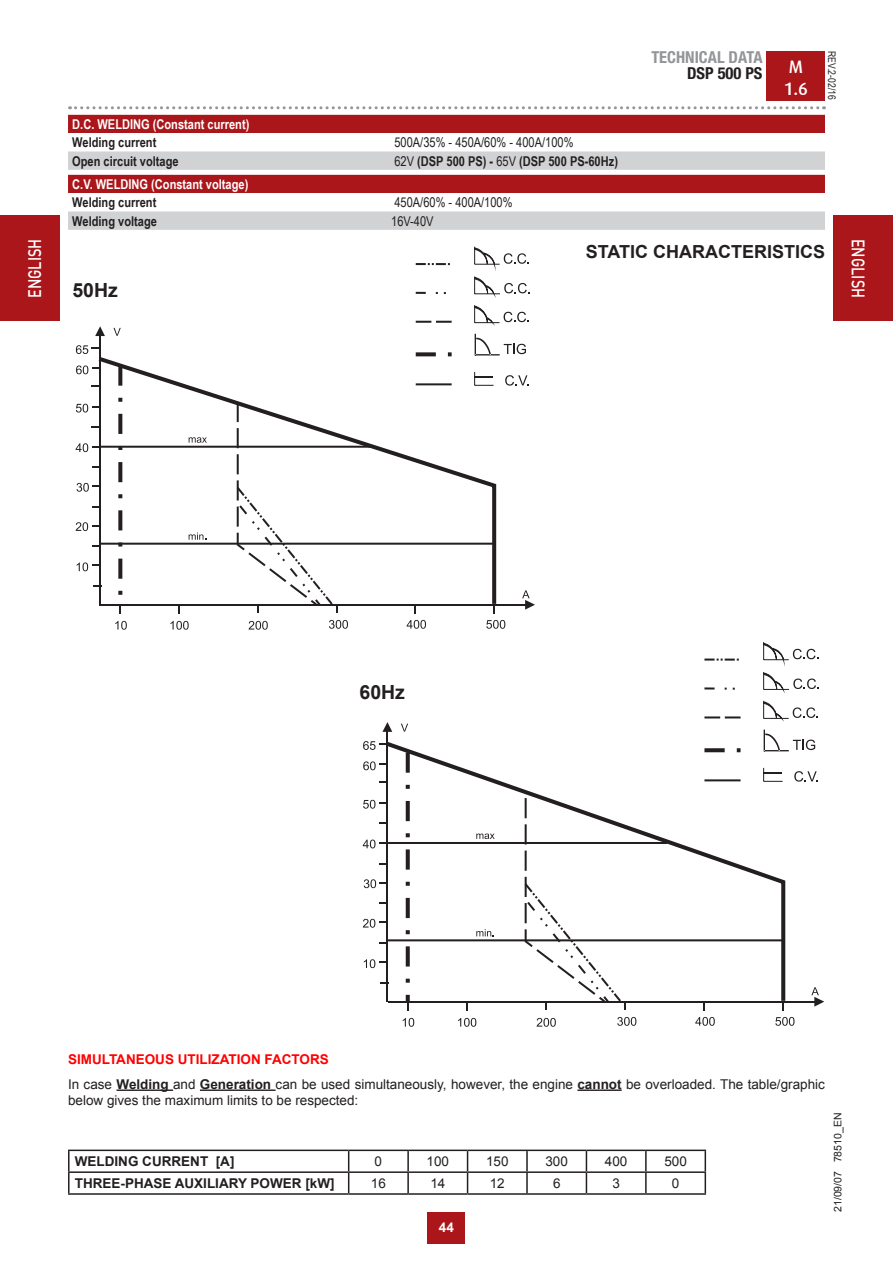
<style>
.page{position:relative;width:893px;height:1263px;background:#fff}
.page>*{position:absolute;margin:0;border:0;box-sizing:border-box;transform-origin:0 0}
._1Body1{font:700 19.5px "Arial";color:#231f20}
.t1{font:700 18px "Arial";color:#231f20}
.t2{font:500 18px "DIN Pro";color:#fff;scale:.8 1}
.t3{font:500 18px "Dax";color:#fff}
.t4{font:700 condensed 16.5px "Helvetica Neue LTW1 G";color:#939598}
.t5{font:700 condensed 16.5px "Helvetica Neue LTW1 G";color:#231f20}
.t6{font:13.5px/16.2px "Arial";color:#231f20}
._1SpeziNa{font:700 13.5px "Arial Narrow";color:#231f20}
._1SpeziNaLo{font:700 13.5px "Arial Narrow";color:#fff}
._1SpeziNa-2{font:13.5px "Arial Narrow";color:#231f20}
.t7{font:700 13.5px "Arial";color:#231f20}
.t8{font:700 13.5px "Arial";color:#f00}
.t9{font:700 13.5px "Arial";color:#fff}
.t10{font:10.5px "Arial";color:#231f20}
._1Head-ID{font:10.5px "Arial Narrow";color:#231f20}
.s1{font-weight:400}
.s2{font-weight:700}
</style>
<div class="page">
<div style="left:767px;top:51px;width:58px;height:50px;background:#ab161a"></div>
<svg style="left:70px;top:106px;width:750px;height:3px"></svg>
<div style="left:428px;top:1212px;width:37px;height:31px;background:#ab161a"></div>
<div style="left:0;top:216px;width:60px;height:105px;background:#ab161a"></div>
<div style="left:833px;top:216px;width:60px;height:105px;background:#ab161a"></div>
<div style="left:68px;top:115px;width:757px;height:18px;background:#ab161a"></div>
<svg style="left:68px;top:151px;width:757px;height:42px;background:#c68689"></svg>
<div style="left:68px;top:211px;width:757px;height:19px;background:#d1d2d4"></div>
<hr style="left:99px;top:336px;width:2px;height:269px;background:#231f20">
<svg style="left:95px;top:326px;width:10px;height:10px"></svg>
<svg style="left:170px;top:621px;width:19px;height:9px"></svg>
<svg style="left:249px;top:621px;width:19px;height:9px"></svg>
<svg style="left:329px;top:620px;width:19px;height:9px"></svg>
<svg style="left:407px;top:620px;width:19px;height:9px"></svg>
<svg style="left:113px;top:328px;width:8px;height:8px"></svg>
<svg style="left:77px;top:562px;width:17px;height:9px"></svg>
<svg style="left:76px;top:522px;width:18px;height:9px"></svg>
<svg style="left:77px;top:483px;width:17px;height:9px"></svg>
<svg style="left:76px;top:443px;width:18px;height:9px"></svg>
<svg style="left:76px;top:404px;width:18px;height:8px"></svg>
<svg style="left:76px;top:365px;width:18px;height:9px"></svg>
<svg style="left:76px;top:345px;width:23px;height:9px"></svg>
<svg style="left:94px;top:354px;width:380px;height:254px"></svg>
<svg style="left:115px;top:621px;width:12px;height:9px"></svg>
<svg style="left:118px;top:366px;width:4px;height:248px"></svg>
<svg style="left:189px;top:532px;width:17px;height:8px"></svg>
<svg style="left:189px;top:437px;width:18px;height:6px"></svg>
<svg style="left:235px;top:400px;width:102px;height:213px"></svg>
<hr style="left:416px;top:383px;width:36px;height:2px;background:#231f20">
<svg style="left:416px;top:352px;width:36px;height:4px"></svg>
<svg style="left:416px;top:292px;width:30px;height:2px"></svg>
<svg style="left:416px;top:263px;width:34px;height:2px"></svg>
<svg style="left:474px;top:247px;width:61px;height:382px"></svg>
<svg style="left:416px;top:321px;width:36px;height:2px"></svg>
<hr style="left:387px;top:731px;width:1px;height:271px;background:#231f20">
<svg style="left:382px;top:722px;width:10px;height:10px"></svg>
<svg style="left:703px;top:1005px;width:2px;height:6px"></svg>
<svg style="left:466px;top:1005px;width:2px;height:6px"></svg>
<svg style="left:458px;top:1018px;width:18px;height:9px"></svg>
<svg style="left:537px;top:1018px;width:19px;height:9px"></svg>
<svg style="left:617px;top:1017px;width:19px;height:9px"></svg>
<svg style="left:695px;top:1017px;width:20px;height:9px"></svg>
<svg style="left:401px;top:724px;width:7px;height:8px"></svg>
<svg style="left:364px;top:959px;width:18px;height:9px"></svg>
<svg style="left:363px;top:919px;width:19px;height:9px"></svg>
<svg style="left:364px;top:879px;width:18px;height:9px"></svg>
<svg style="left:363px;top:839px;width:19px;height:9px"></svg>
<svg style="left:363px;top:800px;width:19px;height:9px"></svg>
<svg style="left:363px;top:761px;width:19px;height:9px"></svg>
<svg style="left:363px;top:741px;width:19px;height:9px"></svg>
<svg style="left:382px;top:739px;width:381px;height:266px"></svg>
<svg style="left:403px;top:1018px;width:11px;height:9px"></svg>
<svg style="left:406px;top:752px;width:4px;height:259px"></svg>
<svg style="left:476px;top:929px;width:18px;height:7px"></svg>
<svg style="left:476px;top:833px;width:19px;height:6px"></svg>
<svg style="left:523px;top:796px;width:103px;height:214px"></svg>
<hr style="left:704px;top:779px;width:36px;height:2px;background:#231f20">
<svg style="left:704px;top:748px;width:36px;height:4px"></svg>
<svg style="left:704px;top:687px;width:31px;height:3px"></svg>
<svg style="left:704px;top:658px;width:35px;height:3px"></svg>
<svg style="left:763px;top:642px;width:61px;height:384px"></svg>
<svg style="left:704px;top:716px;width:36px;height:2px"></svg>
<hr style="left:116px;top:1089px;width:57px;height:2px;background:#231f20">
<hr style="left:200px;top:1089px;width:76px;height:2px;background:#231f20">
<hr style="left:577px;top:1089px;width:45px;height:2px;background:#231f20">
<hr style="left:68px;top:1149px;width:281px;height:2px;background:#231f20">
<hr style="left:68px;top:1151px;width:2px;height:20px;background:#231f20">
<hr style="left:349px;top:1149px;width:59px;height:2px;background:#231f20">
<hr style="left:408px;top:1149px;width:60px;height:2px;background:#231f20">
<hr style="left:407px;top:1151px;width:2px;height:20px;background:#231f20">
<hr style="left:468px;top:1149px;width:59px;height:2px;background:#231f20">
<hr style="left:527px;top:1149px;width:59px;height:2px;background:#231f20">
<hr style="left:526px;top:1151px;width:2px;height:20px;background:#231f20">
<hr style="left:586px;top:1149px;width:60px;height:2px;background:#231f20">
<hr style="left:646px;top:1149px;width:60px;height:2px;background:#231f20">
<hr style="left:645px;top:1151px;width:2px;height:20px;background:#231f20">
<hr style="left:68px;top:1171px;width:281px;height:2px;background:#231f20">
<hr style="left:68px;top:1173px;width:2px;height:20px;background:#231f20">
<hr style="left:349px;top:1171px;width:59px;height:2px;background:#231f20">
<svg style="left:348px;top:1151px;width:1px;height:42px"></svg>
<hr style="left:408px;top:1171px;width:60px;height:2px;background:#231f20">
<hr style="left:407px;top:1173px;width:2px;height:20px;background:#231f20">
<hr style="left:468px;top:1171px;width:59px;height:2px;background:#231f20">
<svg style="left:467px;top:1151px;width:1px;height:42px"></svg>
<hr style="left:527px;top:1171px;width:59px;height:2px;background:#231f20">
<hr style="left:526px;top:1173px;width:2px;height:20px;background:#231f20">
<hr style="left:586px;top:1171px;width:60px;height:2px;background:#231f20">
<svg style="left:586px;top:1151px;width:1px;height:42px"></svg>
<hr style="left:646px;top:1171px;width:60px;height:2px;background:#231f20">
<hr style="left:645px;top:1173px;width:2px;height:20px;background:#231f20">
<svg style="left:705px;top:1151px;width:1px;height:42px"></svg>
<hr style="left:349px;top:1193px;width:59px;height:2px;background:#231f20">
<hr style="left:408px;top:1193px;width:60px;height:2px;background:#231f20">
<hr style="left:468px;top:1193px;width:59px;height:2px;background:#231f20">
<hr style="left:527px;top:1193px;width:59px;height:2px;background:#231f20">
<hr style="left:586px;top:1193px;width:60px;height:2px;background:#231f20">
<hr style="left:646px;top:1193px;width:60px;height:2px;background:#231f20">
<hr style="left:68px;top:1193px;width:281px;height:2px;background:#231f20">
<p class="_1SpeziNaLo" style="left:72px;top:114px;width:179px">D.C. WELDING (Constant current)</p>
<p class="_1SpeziNa" style="left:72px;top:132px;width:86px">Welding current</p>
<p class="_1SpeziNa-2" style="left:394px;top:133px;width:181px">500A/35% - 450A/60% - 400A/100%</p>
<p class="_1SpeziNa" style="left:72px;top:151px;width:108px">Open circuit voltage</p>
<p class="_1SpeziNa" style="left:394px;top:151px;width:225px"><span class="s1">62V</span> (DSP 500 PS) - <span class="s1">65V</span> (DSP 500 PS-60Hz)</p>
<p class="_1SpeziNaLo" style="left:72px;top:174px;width:178px">C.V. WELDING (Constant voltage)</p>
<p class="_1SpeziNa" style="left:72px;top:192px;width:86px">Welding current</p>
<p class="_1SpeziNa-2" style="left:394px;top:193px;width:120px">450A/60% - 400A/100%</p>
<p class="_1SpeziNa" style="left:72px;top:211px;width:86px">Welding voltage</p>
<p class="_1SpeziNa-2" style="left:391px;top:211px;width:44px">16V-40V</p>
<p class="t4" style="left:651px;top:47px;width:113px">TECHNICAL DATA</p>
<p class="t5" style="left:687px;top:64px;width:77px">DSP 500 PS</p>
<p class="t3" style="left:789px;top:57px;width:16px">M</p>
<p class="t3" style="left:784px;top:79px;width:26px">1.6</p>
<p class="_1Head-ID" style="left:840px;top:51px;width:50px;rotate:90deg">REV.2-02/16</p>
<h2 class="t2" style="left:22px;top:298px;width:76px;rotate:-90deg">ENGLISH</h2>
<h2 class="t2" style="left:871px;top:239px;width:76px;rotate:90deg">ENGLISH</h2>
<p class="t1" style="left:586px;top:239px;width:241px">STATIC CHARACTERISTICS</p>
<p class="_1Body1" style="left:72px;top:277px;width:47px">50Hz</p>
<p class="_1Body1" style="left:360px;top:679px;width:47px">60Hz</p>
<p class="t8" style="left:68px;top:1051px;width:262px">SIMULTANEOUS UTILIZATION FACTORS</p>
<p class="t6" style="left:68px;top:1076px;width:758px">In case <span class="s2">Welding</span> and <span class="s2">Generation</span> can be used simultaneously, however, the engine <span class="s2">cannot</span> be overloaded. The table/graphic below gives the maximum limits to be respected:</p>
<p class="t7" style="left:75px;top:1152px;width:161px">WELDING CURRENT [A]</p>
<p class="t6" style="left:375px;top:1153px;width:9px">0</p>
<p class="t6" style="left:427px;top:1153px;width:24px">100</p>
<p class="t6" style="left:486px;top:1153px;width:24px">150</p>
<p class="t6" style="left:545px;top:1153px;width:24px">300</p>
<p class="t6" style="left:605px;top:1153px;width:24px">400</p>
<p class="t6" style="left:664px;top:1153px;width:24px">500</p>
<p class="t7" style="left:75px;top:1174px;width:261px">THREE-PHASE AUXILIARY POWER [kW]</p>
<p class="t6" style="left:371px;top:1175px;width:17px">16</p>
<p class="t6" style="left:430px;top:1175px;width:17px">14</p>
<p class="t6" style="left:490px;top:1175px;width:17px">12</p>
<p class="t6" style="left:553px;top:1175px;width:9px">6</p>
<p class="t6" style="left:612px;top:1175px;width:9px">3</p>
<p class="t6" style="left:672px;top:1175px;width:9px">0</p>
<p class="t9" style="left:439px;top:1219px;width:17px">44</p>
<p class="t10" style="left:831px;top:1212px;width:101px;rotate:-90deg">21/09/07 78510_EN</p>
</div>
